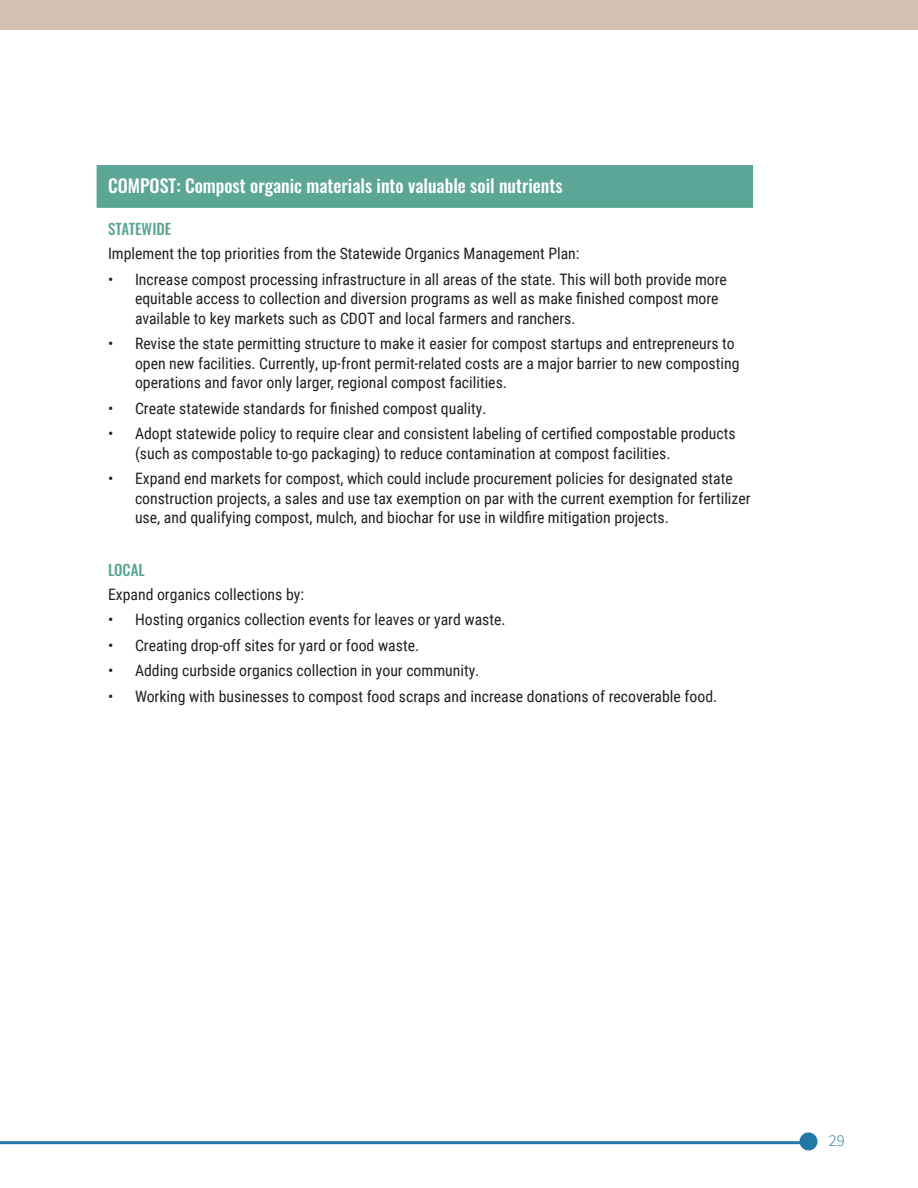
<style>
.page{position:relative;width:918px;height:1188px;background:#fff}
.page>*{position:absolute;margin:0;border:0;box-sizing:border-box;transform-origin:0 0}
.t1{font:500 18px "Oswald";color:#fff}
.t2{font:300 16.5px "Source Sans Pro";color:#2377a7}
.t3{font:15.75px/19.5px "Roboto Condensed";color:#231f20}
.t4{font:500 15px "Oswald";color:#5ba695}
</style>
<div class="page">
<hr style="left:0;top:1141px;width:808px;height:3px;background:#2377a7">
<div style="left:800px;top:1133px;width:17px;height:17px;background:#2377a7;border-radius:50%"></div>
<div style="left:800px;top:1132px;width:18px;height:18px;border:2px solid #2377a7;border-radius:50%"></div>
<div style="left:0;top:0;width:918px;height:30px;background:#d3c1b2"></div>
<div style="left:94px;top:162px;width:662px;height:49px;background:#5ba695;border:3px solid #fff"></div>
<p class="t1" style="left:108px;top:177px;width:456px">COMPOST: Compost organic materials into valuable soil nutrients</p>
<p class="t4" style="left:108px;top:221px;width:65px">STATEWIDE</p>
<p class="t3" style="left:108px;top:243px;width:473px">Implement the top priorities from the Statewide Organics Management Plan:</p>
<p class="t3" style="left:135px;top:269px;width:593px;text-indent:-27px">• Increase compost processing infrastructure in all areas of the state. This will both provide more equitable access to collection and diversion programs as well as make finished compost more available to key markets such as CDOT and local farmers and ranchers.</p>
<p class="t3" style="left:135px;top:333px;width:606px;text-indent:-27px">• Revise the state permitting structure to make it easier for compost startups and entrepreneurs to open new facilities. Currently, up-front permit-related costs are a major barrier to new composting operations and favor only larger, regional compost facilities.</p>
<p class="t3" style="left:108px;top:398px;width:380px">• Create statewide standards for finished compost quality.</p>
<p class="t3" style="left:135px;top:423px;width:602px;text-indent:-27px">• Adopt statewide policy to require clear and consistent labeling of certified compostable products (such as compostable to-go packaging) to reduce contamination at compost facilities.</p>
<p class="t3" style="left:135px;top:468px;width:617px;text-indent:-27px">• Expand end markets for compost, which could include procurement policies for designated state construction projects, a sales and use tax exemption on par with the current exemption for fertilizer use, and qualifying compost, mulch, and biochar for use in wildfire mitigation projects.</p>
<p class="t4" style="left:108px;top:562px;width:38px">LOCAL</p>
<p class="t3" style="left:108px;top:584px;width:198px">Expand organics collections by:</p>
<p class="t3" style="left:108px;top:609px;width:399px">• Hosting organics collection events for leaves or yard waste.</p>
<p class="t3" style="left:108px;top:635px;width:313px">• Creating drop-off sites for yard or food waste.</p>
<p class="t3" style="left:108px;top:660px;width:373px">• Adding curbside organics collection in your community.</p>
<p class="t3" style="left:108px;top:686px;width:611px">• Working with businesses to compost food scraps and increase donations of recoverable food.</p>
<p class="t2" style="left:829px;top:1130px;width:17px">29</p>
</div>
